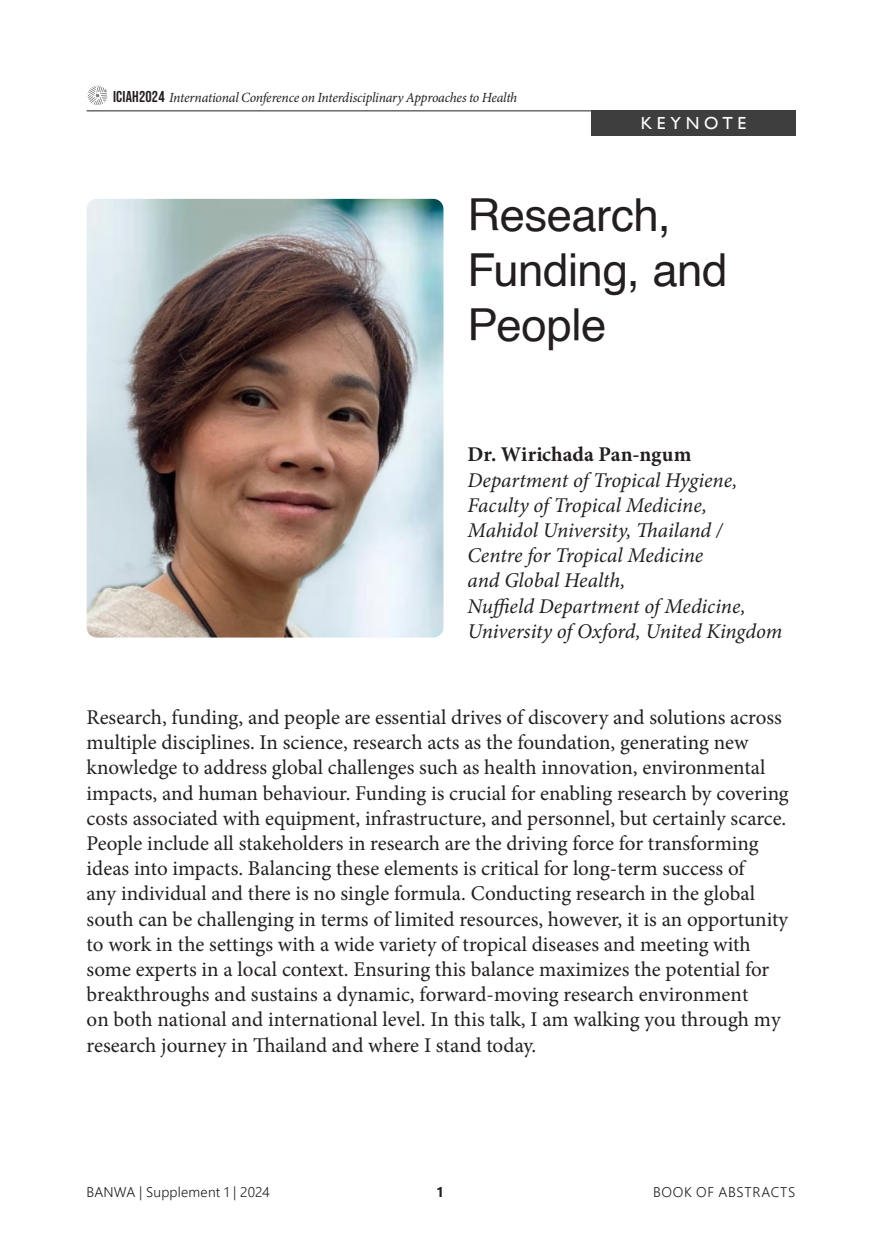
<style>
.page{position:relative;width:882px;height:1260px;background:#fff}
.page>*{position:absolute;margin:0;border:0;box-sizing:border-box;transform-origin:0 0}
.t1{font:45.5px/54.6px "Helvetica";letter-spacing:-.01em;color:#231f20}
.t2{font:21px/25.2px "Minion Pro";color:#231f20}
.t3{font:italic 21px/25.2px "Minion Pro";letter-spacing:-.005em;color:#231f20}
.t4{font:700 21px "Minion Pro";color:#231f20}
.t5{font:17.5px "Gill Sans";letter-spacing:.265em;color:#fff}
.t6{font:italic 14px "Minion Pro";letter-spacing:-.02em;color:#231f20}
.t7{font:300 14px "Segoe UI";letter-spacing:.015em;color:#231f20}
.t8{font:300 14px "Segoe UI";letter-spacing:.05em;color:#231f20}
.t9{font:700 14px "Segoe UI";color:#231f20}
.s1{font-family:"Bebas Neue";font-style:normal;font-size:15.75px}
</style>
<div class="page">
<hr style="left:87px;top:110px;width:708px;height:1px;background:#231f20">
<svg style="left:87px;top:85px;width:21px;height:20px"></svg>
<div style="left:591px;top:110px;width:205px;height:26px;background:#3e3e3f"></div>
<img style="left:87px;top:199px;width:357px;height:439px">
<p class="t6" style="left:113px;top:88px;width:406px"><span class="s1">ICIAH2024</span> International Conference on Interdisciplinary Approaches to Health</p>
<p class="t5" style="left:641px;top:113px;width:107px">KEYNOTE</p>
<p class="t1" style="left:468px;top:190px;width:261px">Research,<br>Funding, and<br>People</p>
<p class="t4" style="left:468px;top:440px;width:225px">Dr. Wirichada Pan-ngum</p>
<p class="t3" style="left:468px;top:467px;width:271px">Department of Tropical Hygiene,<br>Faculty of Tropical Medicine,</p>
<p class="t3" style="left:468px;top:518px;width:257px">Mahidol University, Thailand /<br>Centre for Tropical Medicine</p>
<p class="t3" style="left:468px;top:568px;width:159px">and Global Health,</p>
<p class="t3" style="left:468px;top:593px;width:316px">Nuffield Department of Medicine,<br>University of Oxford, United Kingdom</p>
<p class="t2" style="left:87px;top:705px;width:704px">Research, funding, and people are essential drives of discovery and solutions across multiple disciplines. In science, research acts as the foundation, generating new knowledge to address global challenges such as health innovation, environmental impacts, and human behaviour. Funding is crucial for enabling research by covering costs associated with equipment, infrastructure, and personnel, but certainly scarce.<br>People include all stakeholders in research are the driving force for transforming ideas into impacts. Balancing these elements is critical for long-term success of<br>any individual and there is no single formula. Conducting research in the global south can be challenging in terms of limited resources, however, it is an opportunity to work in the settings with a wide variety of tropical diseases and meeting with some experts in a local context. Ensuring this balance maximizes the potential for breakthroughs and sustains a dynamic, forward-moving research environment<br>on both national and international level. In this talk, I am walking you through my research journey in Thailand and where I stand today.</p>
<p class="t7" style="left:87px;top:1178px;width:185px">BANWA | Supplement 1 | 2024</p>
<p class="t9" style="left:436px;top:1179px;width:10px">1</p>
<p class="t8" style="left:653px;top:1178px;width:144px">BOOK OF ABSTRACTS</p>
</div>
